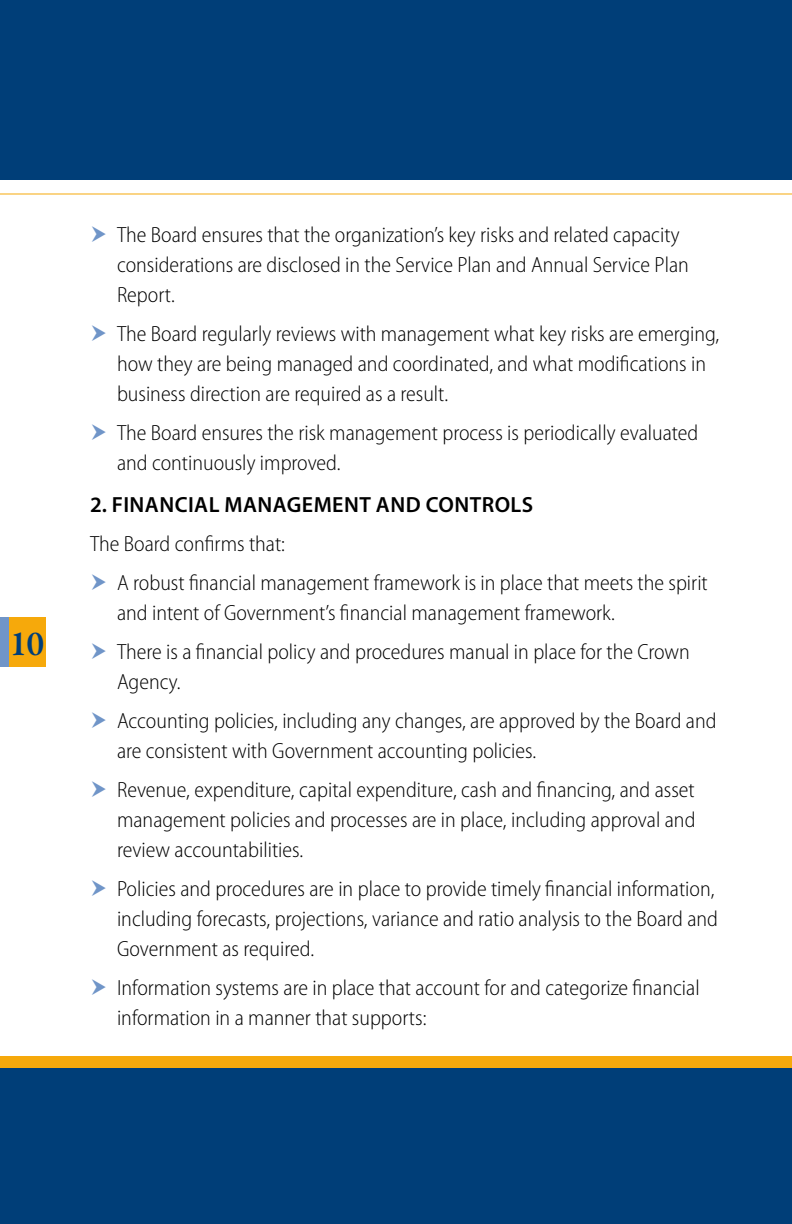
<style>
.page{position:relative;width:792px;height:1224px;background:#fff}
.page>*{position:absolute;margin:0;border:0;box-sizing:border-box;transform-origin:0 0}
.t1{font:600 36px "Garamond Premr Pro";color:#003e78}
.t2{font:300 semi-condensed 22px/30px "Myriad Pro";color:#000}
.t3{font:600 22px "Myriad Pro";letter-spacing:.02em;color:#000}
</style>
<div class="page">
<hr style="left:0;top:193px;width:792px;height:1px;background:#f6a90b">
<div style="left:0;top:1068px;width:792px;height:156px;background:#003e78"></div>
<div style="left:0;top:1056px;width:792px;height:12px;background:#f6a90b"></div>
<div style="left:0;top:0;width:792px;height:180px;background:#003e78"></div>
<div style="left:4px;top:617px;width:41px;height:50px;background:#f6a90b"></div>
<div style="left:0;top:617px;width:9px;height:50px;background:#7095c8"></div>
<h1 class="t1" style="left:9px;top:622px;width:36px">10</h1>
<p class="t2" style="left:117px;top:220px;width:573px">The Board ensures that the organization’s key risks and related capacity considerations are disclosed in the Service Plan and Annual Service Plan<br>Report.</p>
<p class="t2" style="left:117px;top:319px;width:604px">The Board regularly reviews with management what key risks are emerging, how they are being managed and coordinated, and what modifications in business direction are required as a result.</p>
<p class="t2" style="left:117px;top:418px;width:583px">The Board ensures the risk management process is periodically evaluated and continuously improved.</p>
<p class="t3" style="left:90px;top:493px;width:445px">2. FINANCIAL MANAGEMENT AND CONTROLS</p>
<p class="t2" style="left:117px;top:525px;width:592px;line-height:39px;text-indent:-27px">The Board confirms that:<br>A robust financial management framework is in place that meets the spirit</p>
<p class="t2" style="left:117px;top:594px;width:574px;line-height:39px">and intent of Government’s financial management framework.<br>There is a financial policy and procedures manual in place for the Crown</p>
<p class="t2" style="left:117px;top:663px;width:601px;line-height:39px">Agency.<br>Accounting policies, including any changes, are approved by the Board and</p>
<p class="t2" style="left:117px;top:732px;width:579px;line-height:39px">are consistent with Government accounting policies.<br>Revenue, expenditure, capital expenditure, cash and financing, and asset</p>
<p class="t2" style="left:117px;top:806px;width:580px">management policies and processes are in place, including approval and review accountabilities.</p>
<p class="t2" style="left:117px;top:875px;width:603px">Policies and procedures are in place to provide timely financial information, including forecasts, projections, variance and ratio analysis to the Board and<br>Government as required.</p>
<p class="t2" style="left:117px;top:974px;width:584px">Information systems are in place that account for and categorize financial information in a manner that supports:</p>
</div>
